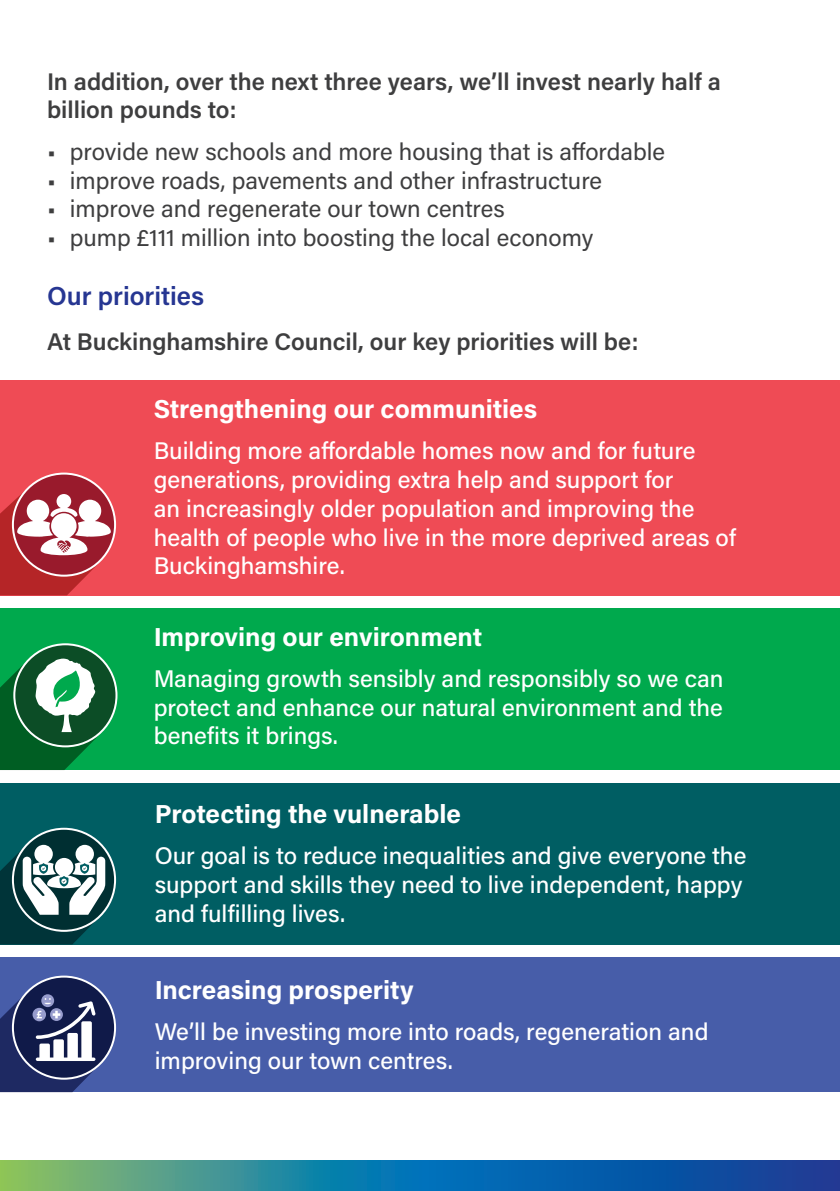
<style>
.page{position:relative;width:840px;height:1191px;background:#fff}
.page>*{position:absolute;margin:0;border:0;box-sizing:border-box;transform-origin:0 0}
.t1{font:700 26px "Acumin Pro";color:#fff}
.t2{font:600 26px "Acumin Pro";color:#263692}
.t3{font:500 24px/28.8px "Acumin Pro";color:#fff}
.t4{font:24px "Acumin Pro";color:#3e3e3f}
.t5{font:600 24px/28.8px "Acumin Pro";color:#3e3e3f}
</style>
<div class="page">
<svg style="left:0;top:1160px;width:839px;height:31px;background:#26779b"></svg>
<div style="left:0;top:380px;width:839px;height:215px;background:#ef4b55"></div>
<svg style="left:13px;top:473px;width:102px;height:102px"></svg>
<svg style="left:0;top:489px;width:111px;height:106px;background:#c7656c"></svg>
<div style="left:0;top:608px;width:839px;height:162px;background:#00a94d"></div>
<div style="left:14px;top:644px;width:102px;height:102px;background:#0c4d26;border-radius:50%"></div>
<svg style="left:0;top:658px;width:98px;height:112px"></svg>
<div style="left:0;top:783px;width:839px;height:161px;background:#005e63"></div>
<div style="left:0;top:957px;width:839px;height:135px;background:#475da9"></div>
<div style="left:13px;top:976px;width:102px;height:102px;background:#101a49;border-radius:50%"></div>
<svg style="left:0;top:995px;width:97px;height:97px"></svg>
<svg style="left:13px;top:828px;width:102px;height:102px"></svg>
<svg style="left:0;top:844px;width:105px;height:100px;background:#5d8083"></svg>
<p class="t5" style="left:47px;top:66px;width:675px">In addition, over the next three years, we’ll invest nearly half a billion pounds to:</p>
<p class="t4" style="left:47px;top:135px;width:619px">• provide new schools and more housing that is affordable</p>
<p class="t4" style="left:47px;top:164px;width:556px">• improve roads, pavements and other infrastructure</p>
<p class="t4" style="left:47px;top:192px;width:459px">• improve and regenerate our town centres</p>
<p class="t4" style="left:47px;top:221px;width:547px">• pump £111 million into boosting the local economy</p>
<p class="t2" style="left:47px;top:278px;width:158px">Our priorities</p>
<p class="t5" style="left:47px;top:326px;width:592px">At Buckinghamshire Council, our key priorities will be:</p>
<p class="t1" style="left:154px;top:391px;width:385px">Strengthening our communities</p>
<p class="t3" style="left:154px;top:435px;width:583px">Building more affordable homes now and for future generations, providing extra help and support for<br>an increasingly older population and improving the health of people who live in the more deprived areas of Buckinghamshire.</p>
<p class="t1" style="left:154px;top:618px;width:330px">Improving our environment</p>
<p class="t3" style="left:154px;top:663px;width:571px;text-align:justify">Managing growth sensibly and responsibly so we can protect and enhance our natural environment and the benefits it brings.</p>
<p class="t1" style="left:155px;top:796px;width:307px">Protecting the vulnerable</p>
<p class="t3" style="left:155px;top:840px;width:593px">Our goal is to reduce inequalities and give everyone the support and skills they need to live independent, happy and fulfilling lives.</p>
<p class="t1" style="left:155px;top:971px;width:260px">Increasing prosperity</p>
<p class="t3" style="left:155px;top:1016px;width:555px">We’ll be investing more into roads, regeneration and improving our town centres.</p>
</div>
